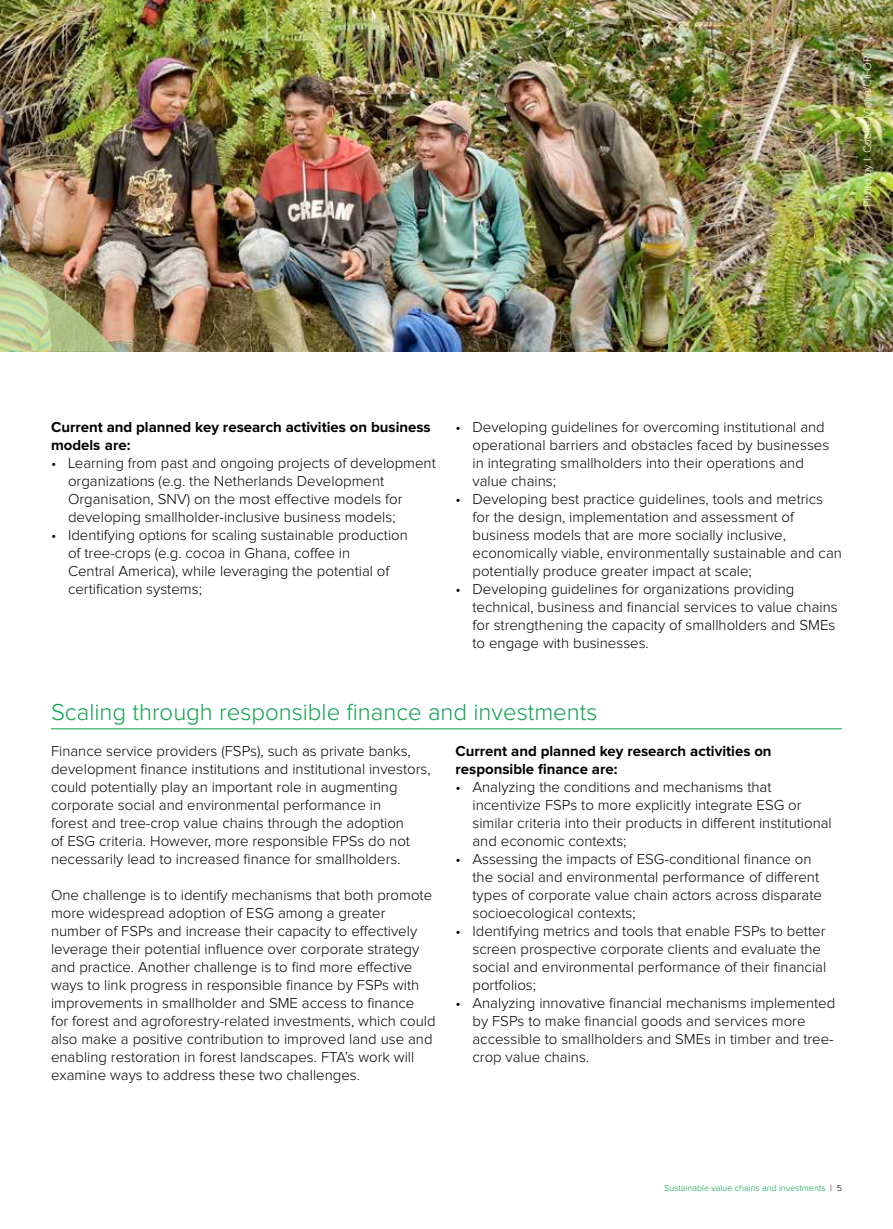
<style>
.page{position:relative;width:893px;height:1229px;background:#fff}
.page>*{position:absolute;margin:0;border:0;box-sizing:border-box;transform-origin:0 0}
.t1{font:300 24px "Proxima Nova";color:#09a14b}
.t2{font:300 15px/18px "Proxima Nova";color:#000}
.t3{font:700 15px/18px "Proxima Nova";color:#000}
.t4{font:300 11.25px "Proxima Nova";color:#fff}
.t5{font:300 9px "Proxima Nova";color:#09a14b}
.s1{color:#000}
</style>
<div class="page">
<img style="left:116px;top:0;width:777px;height:352px">
<img style="left:0;top:0;width:116px;height:352px">
<hr style="left:51px;top:729px;width:791px;height:1px;background:#09a14b">
<p class="t4" style="left:862px;top:207px;width:153px;rotate:-90deg">Photo by I. Cooke Vieira/CIFOR</p>
<p class="t3" style="left:51px;top:419px;width:381px">Current and planned key research activities on business models are:</p>
<p class="t2" style="left:68px;top:455px;width:369px;text-indent:-17px">• Learning from past and ongoing projects of development organizations (e.g. the Netherlands Development Organisation, SNV) on the most effective models for developing smallholder-inclusive business models;</p>
<p class="t2" style="left:68px;top:527px;width:341px;text-indent:-17px">• Identifying options for scaling sustainable production of tree-crops (e.g. cocoa in Ghana, coffee in<br>Central America), while leveraging the potential of certification systems;</p>
<p class="t2" style="left:472px;top:419px;width:358px;text-indent:-17px">• Developing guidelines for overcoming institutional and operational barriers and obstacles faced by businesses in integrating smallholders into their operations and value chains;</p>
<p class="t2" style="left:472px;top:491px;width:371px;text-indent:-17px">• Developing best practice guidelines, tools and metrics for the design, implementation and assessment of business models that are more socially inclusive, economically viable, environmentally sustainable and can potentially produce greater impact at scale;</p>
<p class="t2" style="left:472px;top:581px;width:367px;text-indent:-17px">• Developing guidelines for organizations providing technical, business and financial services to value chains for strengthening the capacity of smallholders and SMEs to engage with businesses.</p>
<h1 class="t1" style="left:51px;top:701px;width:548px">Scaling through responsible finance and investments</h1>
<p class="t2" style="left:51px;top:743px;width:381px">Finance service providers (FSPs), such as private banks, development finance institutions and institutional investors, could potentially play an important role in augmenting corporate social and environmental performance in<br>forest and tree-crop value chains through the adoption<br>of ESG criteria. However, more responsible FPSs do not necessarily lead to increased finance for smallholders.</p>
<p class="t2" style="left:51px;top:887px;width:386px">One challenge is to identify mechanisms that both promote more widespread adoption of ESG among a greater number of FSPs and increase their capacity to effectively leverage their potential influence over corporate strategy and practice. Another challenge is to find more effective ways to link progress in responsible finance by FSPs with improvements in smallholder and SME access to finance<br>for forest and agroforestry-related investments, which could also make a positive contribution to improved land use and enabling restoration in forest landscapes. FTA’s work will examine ways to address these two challenges.</p>
<p class="t3" style="left:455px;top:743px;width:318px">Current and planned key research activities on responsible finance are:</p>
<p class="t2" style="left:472px;top:779px;width:361px;text-indent:-17px">• Analyzing the conditions and mechanisms that incentivize FSPs to more explicitly integrate ESG or similar criteria into their products in different institutional and economic contexts;</p>
<p class="t2" style="left:472px;top:851px;width:351px;text-indent:-17px">• Assessing the impacts of ESG-conditional finance on the social and environmental performance of different types of corporate value chain actors across disparate socioecological contexts;</p>
<p class="t2" style="left:472px;top:923px;width:355px;text-indent:-17px">• Identifying metrics and tools that enable FSPs to better screen prospective corporate clients and evaluate the social and environmental performance of their financial portfolios;</p>
<p class="t2" style="left:472px;top:995px;width:364px;text-indent:-17px">• Analyzing innovative financial mechanisms implemented by FSPs to make financial goods and services more accessible to smallholders and SMEs in timber and tree&shy;crop value chains.</p>
<p class="t5" style="left:664px;top:1183px;width:179px">Sustainable value chains and investments <span class="s1">| 5</span></p>
</div>
